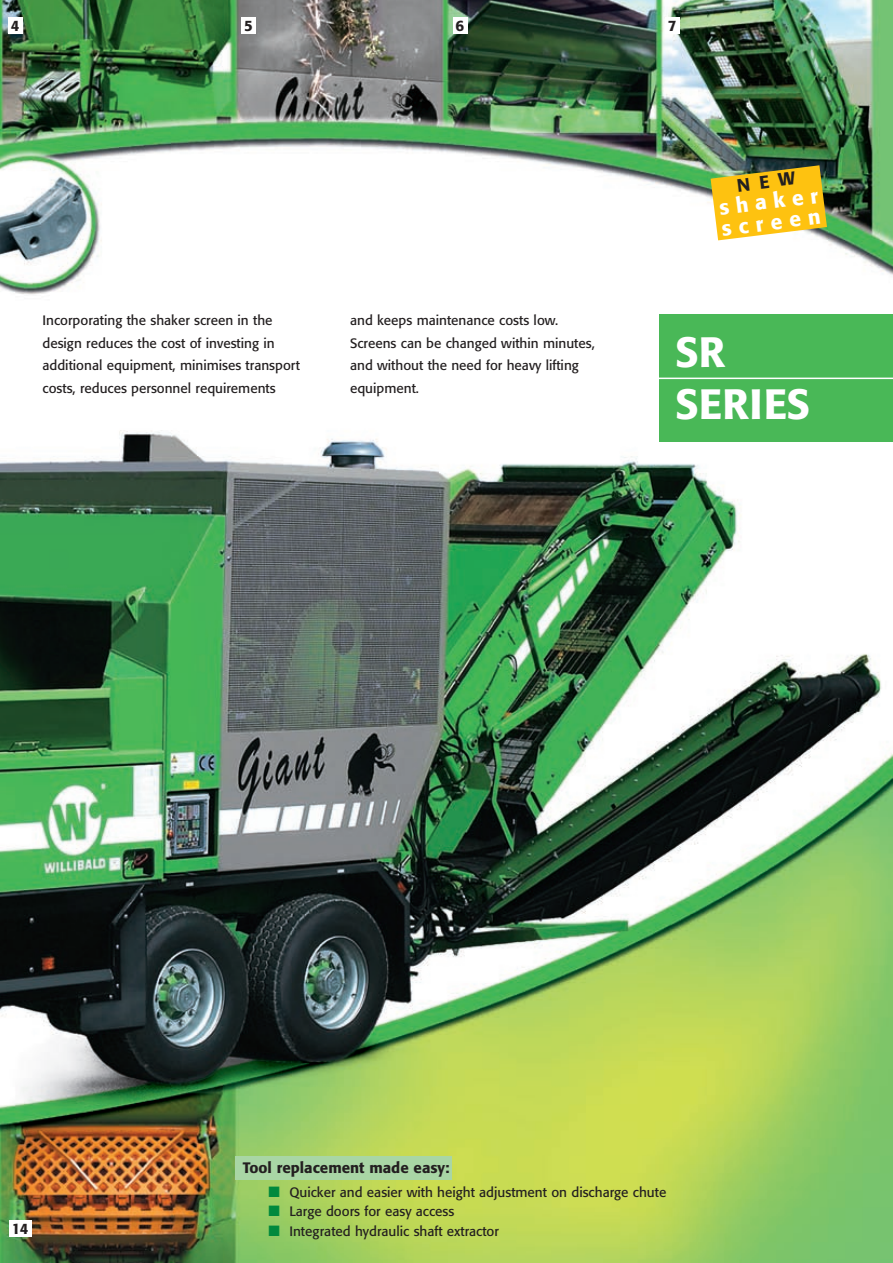
<style>
.page{position:relative;width:893px;height:1263px;background:#fff}
.page>*{position:absolute;margin:0;border:0;box-sizing:border-box;transform-origin:0 0}
.t1{font:500 42px/52.1px "Formata";color:#fff}
.t2{font:500 21px/21px "Formata";color:#fff}
.t3{font:500 15px "Formata";color:#231f20}
.t4{font:13.5px/22.5px "Formata";color:#231f20}
.s1{color:#00893d}
</style>
<div class="page">
<img style="left:0;top:0;width:893px;height:1263px">
<div style="left:659px;top:315px;width:234px;height:127px;background:#49b857"></div>
<hr style="left:658px;top:378px;width:235px;height:1px;background:#fff">
<div style="left:235px;top:1156px;width:217px;height:23px;background:#a9d6a5"></div>
<div style="left:9px;top:1220px;width:23px;height:17px;background:#fff"></div>
<div style="left:8px;top:17px;width:14px;height:16px;background:#fff"></div>
<div style="left:241px;top:17px;width:15px;height:16px;background:#fff"></div>
<div style="left:453px;top:17px;width:14px;height:16px;background:#fff"></div>
<div style="left:665px;top:17px;width:14px;height:16px;background:#fff"></div>
<svg style="left:711px;top:165px;width:116px;height:75px;background:#e8bd2f"></svg>
<p class="t3" style="left:11px;top:16px;width:10px">4</p>
<p class="t3" style="left:244px;top:16px;width:10px">5</p>
<p class="t3" style="left:456px;top:16px;width:10px">6</p>
<p class="t3" style="left:668px;top:16px;width:10px">7</p>
<h2 class="t2" style="left:718px;top:197px;width:101px;rotate:-7deg">shaker screen</h2>
<p class="t4" style="left:43px;top:309px;width:259px">Incorporating the shaker screen in the design reduces the cost of investing in additional equipment, minimises transport costs, reduces personnel requirements</p>
<p class="t4" style="left:350px;top:309px;width:246px">and keeps maintenance costs low.<br>Screens can be changed within minutes, and without the need for heavy lifting equipment.</p>
<h1 class="t1" style="left:675px;top:325px;width:136px">SR<br>SERIES</h1>
<p class="t3" style="left:243px;top:1158px;width:208px">Tool replacement made easy:</p>
<p class="t4" style="left:268px;top:1180px;width:399px"><span class="s1">■</span> Quicker and easier with height adjustment on discharge chute</p>
<p class="t4" style="left:268px;top:1200px;width:187px"><span class="s1">■</span> Large doors for easy access</p>
<p class="t3" style="left:12px;top:1219px;width:18px">14</p>
<p class="t4" style="left:268px;top:1219px;width:232px"><span class="s1">■</span> Integrated hydraulic shaft extractor</p>
</div>
